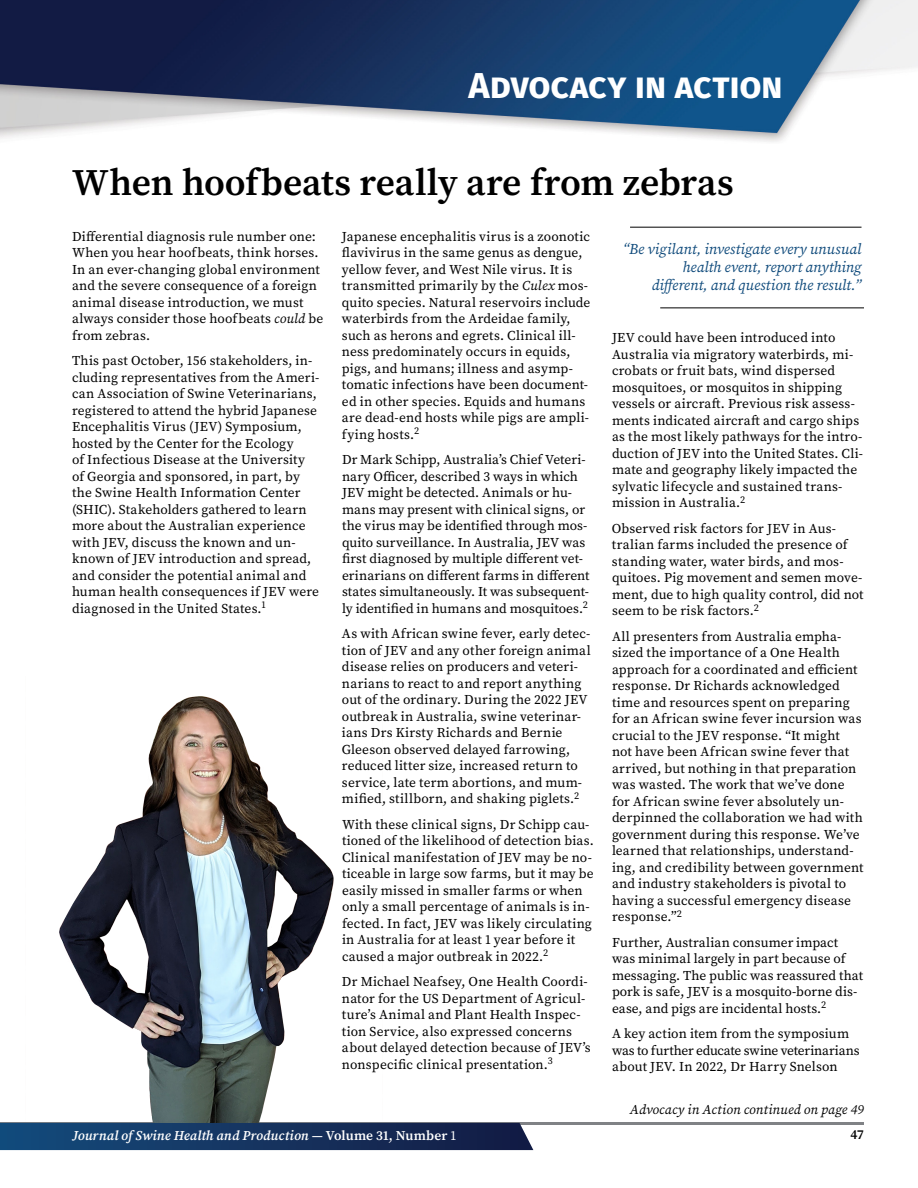
<style>
.page{position:relative;width:918px;height:1188px;background:#fff}
.page>*{position:absolute;margin:0;border:0;box-sizing:border-box;transform-origin:0 0}
.t1{font:600 37.5px "Source Serif Pro";letter-spacing:.005em;color:#000}
.t2{font:700 36px "Fira Sans";letter-spacing:-.01em;color:#fff}
.t3{font:italic 15px/18px "Source Serif Pro";letter-spacing:-.005em;color:#104b7c;text-align:right}
.t4{font:13.5px/16.5px "Source Serif Pro";letter-spacing:.01em;color:#000}
.t5{font:italic 600 13.5px "Source Serif Pro";letter-spacing:.005em;color:#fff}
.t6{font:italic 13.5px "Source Serif Pro";letter-spacing:.005em;color:#000}
.t7{font:600 13.5px "Source Serif Pro";color:#000}
.s1{font-style:italic}
.s2{font-style:normal}
.s3{font-weight:400;font-style:normal}
</style>
<div class="page">
<hr style="left:0;top:1122px;width:864px;height:3px;background:#808285">
<svg style="left:0;top:1123px;width:533px;height:27px;background:#163561"></svg>
<img style="left:59px;top:696px;width:275px;height:426px">
<img style="left:0;top:0;width:918px;height:227px">
<hr style="left:660px;top:308px;width:204px;height:1px;background:#000">
<hr style="left:630px;top:227px;width:232px;height:1px;background:#000">
<h2 class="t2" style="left:468px;top:55px;width:316px">Advocacy in action</h2>
<h1 class="t1" style="left:72px;top:157px;width:663px">When hoofbeats really are from zebras</h1>
<p class="t4" style="left:72px;top:228px;width:253px">Differential diagnosis rule number one:<br>When you hear hoofbeats, think horses.<br>In an ever-changing global environment and the severe consequence of a foreign animal disease introduction, we must always consider those hoofbeats <span class="s1">could</span> be from zebras.</p>
<p class="t4" style="left:72px;top:353px;width:249px">This past October, 156 stakeholders, in&shy;cluding representatives from the Ameri&shy;can Association of Swine Veterinarians, registered to attend the hybrid Japanese Encephalitis Virus (JEV) Symposium, hosted by the Center for the Ecology<br>of Infectious Disease at the University of Georgia and sponsored, in part, by the Swine Health Information Center (SHIC). Stakeholders gathered to learn more about the Australian experience with JEV, discuss the known and un&shy;known of JEV introduction and spread, and consider the potential animal and human health consequences if JEV were diagnosed in the United States.<sup>1</sup></p>
<p class="t4" style="left:342px;top:228px;width:250px">Japanese encephalitis virus is a zoonotic flavivirus in the same genus as dengue, yellow fever, and West Nile virus. It is transmitted primarily by the <span class="s1">Culex</span> mos&shy;quito species. Natural reservoirs include waterbirds from the Ardeidae family, such as herons and egrets. Clinical ill&shy;ness predominately occurs in equids, pigs, and humans; illness and asymp&shy;tomatic infections have been document&shy;ed in other species. Equids and humans are dead-end hosts while pigs are ampli&shy;fying hosts.<sup>2</sup></p>
<p class="t4" style="left:342px;top:452px;width:249px">Dr Mark Schipp, Australia’s Chief Veteri&shy;nary Officer, described 3 ways in which JEV might be detected. Animals or hu&shy;mans may present with clinical signs, or the virus may be identified through mos&shy;quito surveillance. In Australia, JEV was first diagnosed by multiple different vet&shy;erinarians on different farms in different states simultaneously. It was subsequent&shy;ly identified in humans and mosquitoes.<sup>2</sup></p>
<p class="t4" style="left:342px;top:626px;width:250px">As with African swine fever, early detec&shy;tion of JEV and any other foreign animal disease relies on producers and veteri&shy;narians to react to and report anything out of the ordinary. During the 2022 JEV outbreak in Australia, swine veterinar&shy;ians Drs Kirsty Richards and Bernie Gleeson observed delayed farrowing, reduced litter size, increased return to service, late term abortions, and mum&shy;mified, stillborn, and shaking piglets.<sup>2</sup></p>
<p class="t4" style="left:342px;top:816px;width:253px">With these clinical signs, Dr Schipp cau&shy;tioned of the likelihood of detection bias.<br>Clinical manifestation of JEV may be no&shy;ticeable in large sow farms, but it may be easily missed in smaller farms or when only a small percentage of animals is in&shy;fected. In fact, JEV was likely circulating in Australia for at least 1 year before it caused a major outbreak in 2022.<sup>2</sup></p>
<p class="t4" style="left:342px;top:974px;width:250px">Dr Michael Neafsey, One Health Coordi&shy;nator for the US Department of Agricul&shy;ture’s Animal and Plant Health Inspec&shy;tion Service, also expressed concerns about delayed detection because of JEV’s nonspecific clinical presentation.<sup>3</sup></p>
<p class="t3" style="left:622px;top:240px;width:241px">“Be vigilant, investigate every unusual health event, report anything<br>different, and question the result.”</p>
<p class="t4" style="left:612px;top:330px;width:253px">JEV could have been introduced into Australia via migratory waterbirds, mi&shy;crobats or fruit bats, wind dispersed mosquitoes, or mosquitos in shipping vessels or aircraft. Previous risk assess&shy;ments indicated aircraft and cargo ships as the most likely pathways for the intro&shy;duction of JEV into the United States. Cli&shy;mate and geography likely impacted the sylvatic lifecycle and sustained trans&shy;mission in Australia.<sup>2</sup></p>
<p class="t4" style="left:612px;top:520px;width:253px">Observed risk factors for JEV in Aus&shy;tralian farms included the presence of standing water, water birds, and mos&shy;quitoes. Pig movement and semen move&shy;ment, due to high quality control, did not seem to be risk factors.<sup>2</sup></p>
<p class="t4" style="left:612px;top:628px;width:253px">All presenters from Australia empha&shy;sized the importance of a One Health approach for a coordinated and efficient response. Dr Richards acknowledged time and resources spent on preparing for an African swine fever incursion was crucial to the JEV response. “It might<br>not have been African swine fever that arrived, but nothing in that preparation was wasted. The work that we’ve done for African swine fever absolutely un&shy;derpinned the collaboration we had with government during this response. We’ve learned that relationships, understand&shy;ing, and credibility between government and industry stakeholders is pivotal to having a successful emergency disease response.”<sup>2</sup></p>
<p class="t4" style="left:612px;top:934px;width:253px">Further, Australian consumer impact was minimal largely in part because of messaging. The public was reassured that pork is safe, JEV is a mosquito-borne dis&shy;ease, and pigs are incidental hosts.<sup>2</sup></p>
<p class="t4" style="left:612px;top:1026px;width:249px">A key action item from the symposium was to further educate swine veterinarians about JEV. In 2022, Dr Harry Snelson</p>
<p class="t6" style="left:630px;top:1100px;width:236px">Advocacy in Action continued on page 49</p>
<p class="t5" style="left:73px;top:1126px;width:385px">Journal of Swine Health and Production <span class="s2">— Volume 31, Number</span> <span class="s3">1</span></p>
<p class="t7" style="left:851px;top:1125px;width:15px">47</p>
</div>
